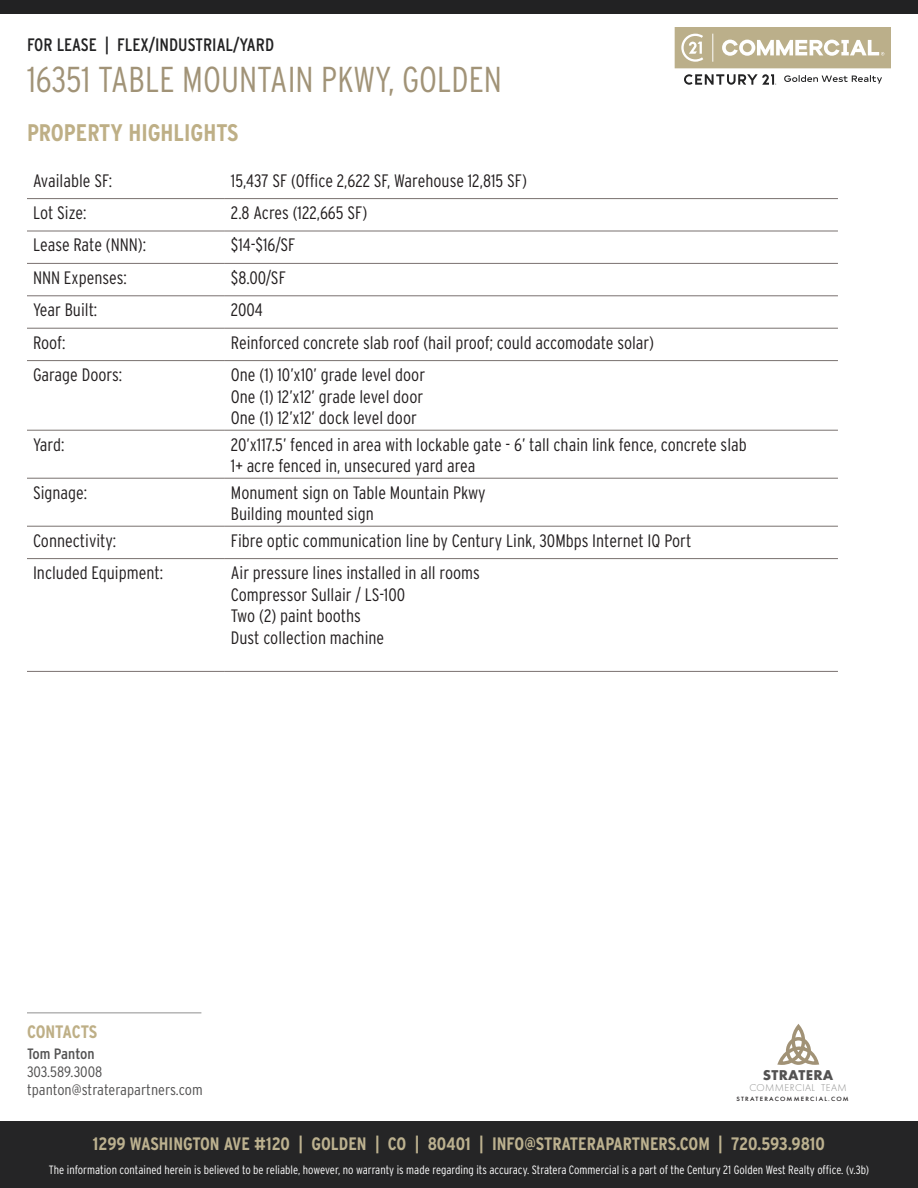
<style>
.page{position:relative;width:918px;height:1188px;background:#fff}
.page>*{position:absolute;margin:0;border:0;box-sizing:border-box;transform-origin:0 0}
.t1{font:300 36px "Interstate Condensed";color:#a19377}
.t2{font:700 24px "Interstate Condensed";color:#beaf86}
.t3{font:300 18px "Interstate Condensed";color:#231f20}
.t4{font:700 18px "Interstate Condensed";color:#bcb18f}
.t5{font:18px "Interstate Condensed";color:#222223}
.t6{font:700 18px "Interstate Condensed";letter-spacing:-.015em;color:#beaf86}
.t7{font:300 15px/18px "Interstate Condensed";color:#535252;scale:1.07 1}
.t8{font:15px "Interstate Condensed";color:#535252;scale:1.07 1}
.t9{font:700 14.7px "Futura PT";letter-spacing:.02em;color:#535252}
.t10{font:300 12px "Interstate Condensed";color:#fff}
.t11{font:300 10.35px "Futura PT";letter-spacing:.04em;color:#90908f}
.t12{font:500 6.45px "Futura PT";letter-spacing:.18em;color:#231f20;scale:1.07 1}
</style>
<div class="page">
<div style="left:0;top:1121px;width:918px;height:67px;background:#252526"></div>
<svg style="left:777px;top:1024px;width:42px;height:41px"></svg>
<div style="left:786px;top:1037px;width:25px;height:28px;border:3px solid #a19276;border-radius:50%"></div>
<hr style="left:27px;top:1012px;width:174px;height:1px;background:#90908f">
<svg style="left:675px;top:27px;width:216px;height:41px;background:#c6bc9e"></svg>
<svg style="left:684px;top:74px;width:92px;height:11px"></svg>
<svg style="left:784px;top:75px;width:98px;height:9px"></svg>
<hr style="left:27px;top:198px;width:198px;height:1px;background:#79716f">
<hr style="left:225px;top:198px;width:613px;height:1px;background:#79716f">
<hr style="left:27px;top:231px;width:198px;height:1px;background:#79716f">
<hr style="left:225px;top:231px;width:613px;height:1px;background:#79716f">
<hr style="left:27px;top:263px;width:198px;height:1px;background:#79716f">
<hr style="left:225px;top:263px;width:613px;height:1px;background:#79716f">
<hr style="left:27px;top:295px;width:198px;height:1px;background:#79716f">
<hr style="left:225px;top:295px;width:613px;height:1px;background:#79716f">
<hr style="left:27px;top:328px;width:198px;height:1px;background:#79716f">
<hr style="left:225px;top:328px;width:613px;height:1px;background:#79716f">
<hr style="left:27px;top:360px;width:198px;height:1px;background:#79716f">
<hr style="left:225px;top:360px;width:613px;height:1px;background:#79716f">
<hr style="left:27px;top:430px;width:198px;height:1px;background:#79716f">
<hr style="left:225px;top:430px;width:613px;height:1px;background:#79716f">
<hr style="left:27px;top:478px;width:198px;height:1px;background:#79716f">
<hr style="left:225px;top:478px;width:613px;height:1px;background:#79716f">
<hr style="left:27px;top:526px;width:198px;height:1px;background:#79716f">
<hr style="left:225px;top:526px;width:613px;height:1px;background:#79716f">
<hr style="left:27px;top:558px;width:198px;height:1px;background:#79716f">
<hr style="left:225px;top:558px;width:613px;height:1px;background:#79716f">
<hr style="left:27px;top:671px;width:198px;height:1px;background:#79716f">
<hr style="left:225px;top:671px;width:613px;height:1px;background:#79716f">
<div style="left:0;top:0;width:918px;height:14px;background:#222223"></div>
<p class="t5" style="left:27px;top:35px;width:249px">FOR LEASE | FLEX/INDUSTRIAL/YARD</p>
<h1 class="t1" style="left:27px;top:59px;width:477px">16351 TABLE MOUNTAIN PKWY, GOLDEN</h1>
<p class="t2" style="left:27px;top:119px;width:213px">PROPERTY HIGHLIGHTS</p>
<p class="t3" style="left:33px;top:170px;width:81px">Available SF:</p>
<p class="t3" style="left:231px;top:170px;width:298px">15,437 SF (Office 2,622 SF, Warehouse 12,815 SF)</p>
<p class="t3" style="left:33px;top:203px;width:55px">Lot Size:</p>
<p class="t3" style="left:231px;top:203px;width:138px">2.8 Acres (122,665 SF)</p>
<p class="t3" style="left:33px;top:235px;width:115px">Lease Rate (NNN):</p>
<p class="t3" style="left:231px;top:235px;width:66px">$14-$16/SF</p>
<p class="t3" style="left:33px;top:267px;width:95px">NNN Expenses:</p>
<p class="t3" style="left:231px;top:267px;width:57px">$8.00/SF</p>
<p class="t3" style="left:33px;top:300px;width:66px">Year Built:</p>
<p class="t3" style="left:231px;top:300px;width:34px">2004</p>
<p class="t3" style="left:33px;top:332px;width:34px">Roof:</p>
<p class="t3" style="left:231px;top:332px;width:425px">Reinforced concrete slab roof (hail proof; could accomodate solar)</p>
<p class="t3" style="left:33px;top:365px;width:91px">Garage Doors:</p>
<p class="t3" style="left:231px;top:365px;width:196px">One (1) 10’x10’ grade level door</p>
<p class="t3" style="left:231px;top:386px;width:194px">One (1) 12’x12’ grade level door</p>
<p class="t3" style="left:231px;top:408px;width:188px">One (1) 12’x12’ dock level door</p>
<p class="t3" style="left:33px;top:434px;width:33px">Yard:</p>
<p class="t3" style="left:231px;top:434px;width:517px">20’x117.5’ fenced in area with lockable gate - 6’ tall chain link fence, concrete slab</p>
<p class="t3" style="left:231px;top:456px;width:246px">1+ acre fenced in, unsecured yard area</p>
<p class="t3" style="left:33px;top:482px;width:56px">Signage:</p>
<p class="t3" style="left:231px;top:482px;width:256px">Monument sign on Table Mountain Pkwy</p>
<p class="t3" style="left:231px;top:504px;width:144px">Building mounted sign</p>
<p class="t3" style="left:33px;top:530px;width:85px">Connectivity:</p>
<p class="t3" style="left:231px;top:530px;width:462px">Fibre optic communication line by Century Link, 30Mbps Internet IQ Port</p>
<p class="t3" style="left:33px;top:563px;width:132px">Included Equipment:</p>
<p class="t3" style="left:231px;top:563px;width:251px">Air pressure lines installed in all rooms</p>
<p class="t3" style="left:231px;top:584px;width:176px">Compressor Sullair / LS-100</p>
<p class="t3" style="left:231px;top:606px;width:132px">Two (2) paint booths</p>
<p class="t3" style="left:231px;top:627px;width:155px">Dust collection machine</p>
<p class="t6" style="left:27px;top:1022px;width:72px">CONTACTS</p>
<p class="t8" style="left:27px;top:1045px;width:65px">Tom Panton</p>
<p class="t7" style="left:27px;top:1062px;width:166px">303.589.3008 tpanton@straterapartners.com</p>
<p class="t9" style="left:763px;top:1066px;width:72px">STRATERA</p>
<p class="t11" style="left:749px;top:1082px;width:99px">COMMERCIAL TEAM</p>
<p class="t12" style="left:737px;top:1095px;width:106px">STRATERACOMMERCIAL.COM</p>
<p class="t4" style="left:93px;top:1134px;width:734px">1299 WASHINGTON AVE #120 | GOLDEN | CO | 80401 | INFO@STRATERAPARTNERS.COM | 720.593.9810</p>
<p class="t10" style="left:49px;top:1163px;width:822px">The information contained herein is believed to be reliable, however, no warranty is made regarding its accuracy. Stratera Commercial is a part of the Century 21 Golden West Realty office. (v.3b)</p>
</div>
